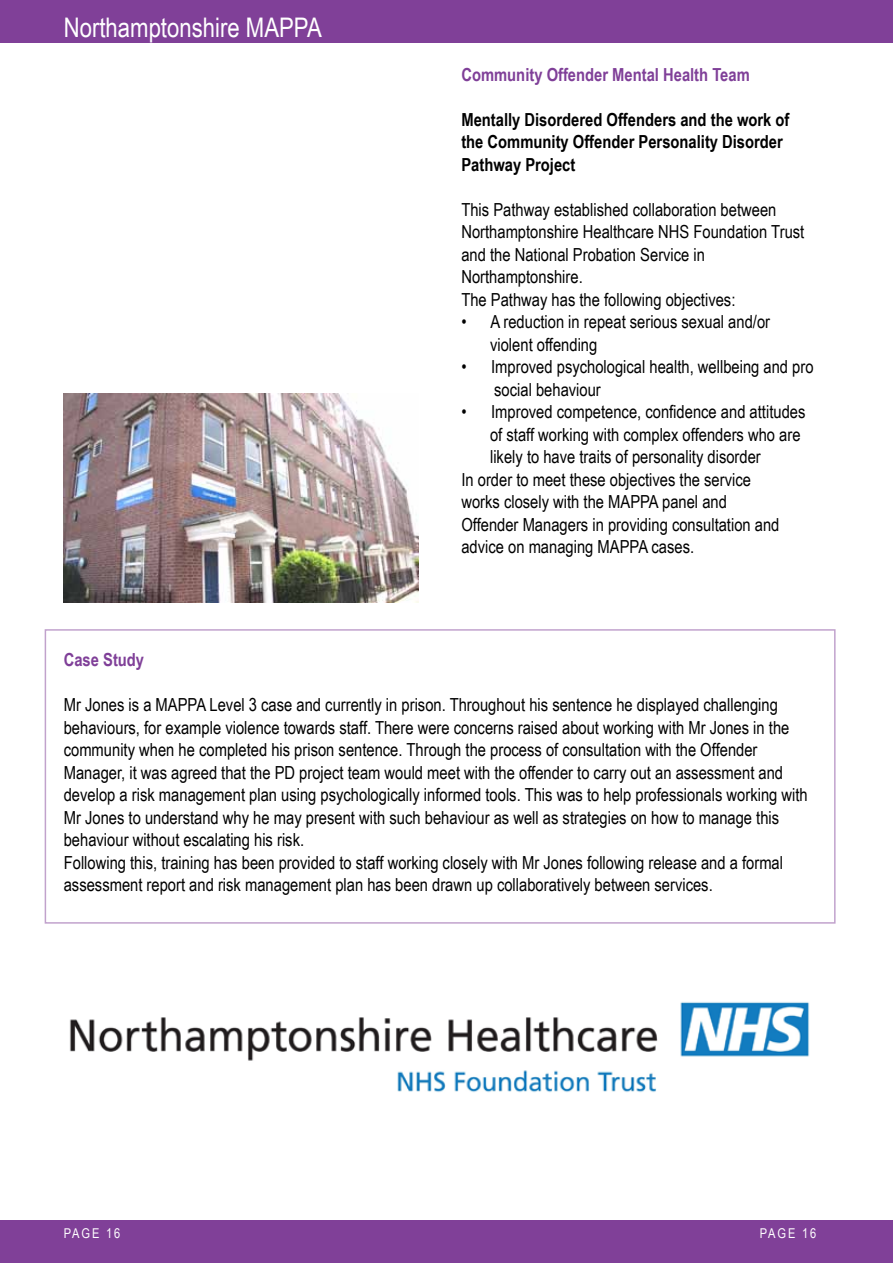
<style>
.page{position:relative;width:893px;height:1263px;background:#fff}
.page>*{position:absolute;margin:0;border:0;box-sizing:border-box;transform-origin:0 0}
.t1{font:27px "Arial Narrow";color:#fff}
.t2{font:18px/22.5px "Arial Narrow";color:#000}
.t3{font:700 18px/22.5px "Arial Narrow";color:#000}
.t4{font:700 18px "Arial Narrow";color:#7f3f98}
.t5{font:13.5px "Arial Narrow";letter-spacing:.14em;color:#fff}
</style>
<div class="page">
<img style="left:64px;top:394px;width:355px;height:208px">
<div style="left:0;top:0;width:893px;height:43px;background:#804098"></div>
<div style="left:0;top:1220px;width:893px;height:43px;background:#804098"></div>
<img style="left:69px;top:1002px;width:741px;height:90px">
<h1 class="t1" style="left:64px;top:12px;width:260px">Northamptonshire MAPPA</h1>
<p class="t4" style="left:461px;top:64px;width:290px">Community Offender Mental Health Team</p>
<p class="t3" style="left:461px;top:108px;width:330px">Mentally Disordered Offenders and the work of the Community Offender Personality Disorder<br>Pathway Project</p>
<p class="t2" style="left:461px;top:198px;width:344px">This Pathway established collaboration between Northamptonshire Healthcare NHS Foundation Trust and the National Probation Service in Northamptonshire.<br>The Pathway has the following objectives:</p>
<p class="t2" style="left:490px;top:310px;width:282px;text-indent:-29px">• A reduction in repeat serious sexual and/or violent offending</p>
<p class="t2" style="left:494px;top:355px;width:321px;text-indent:-33px">• Improved psychological health, wellbeing and pro social behaviour</p>
<p class="t2" style="left:461px;top:400px;width:346px">• Improved competence, confidence and attitudes</p>
<p class="t2" style="left:490px;top:423px;width:312px">of staff working with complex offenders who are</p>
<p class="t2" style="left:490px;top:445px;width:272px">likely to have traits of personality disorder</p>
<p class="t2" style="left:461px;top:468px;width:291px">In order to meet these objectives the service</p>
<p class="t2" style="left:461px;top:490px;width:267px">works closely with the MAPPA panel and</p>
<p class="t2" style="left:461px;top:513px;width:320px">Offender Managers in providing consultation and</p>
<p class="t2" style="left:461px;top:535px;width:234px">advice on managing MAPPA cases.</p>
<p class="t4" style="left:64px;top:649px;width:82px">Case Study</p>
<p class="t2" style="left:64px;top:693px;width:745px">Mr Jones is a MAPPA Level 3 case and currently in prison. Throughout his sentence he displayed challenging behaviours, for example violence towards staff. There were concerns raised about working with Mr Jones in the community when he completed his prison sentence. Through the process of consultation with the Offender Manager, it was agreed that the PD project team would meet with the offender to carry out an assessment and develop a risk management plan using psychologically informed tools. This was to help professionals working with Mr Jones to understand why he may present with such behaviour as well as strategies on how to manage this behaviour without escalating his risk.<br>Following this, training has been provided to staff working closely with Mr Jones following release and a formal assessment report and risk management plan has been drawn up collaboratively between services.</p>
<p class="t5" style="left:64px;top:1225px;width:58px">PAGE 16</p>
<p class="t5" style="left:760px;top:1225px;width:58px">PAGE 16</p>
</div>
